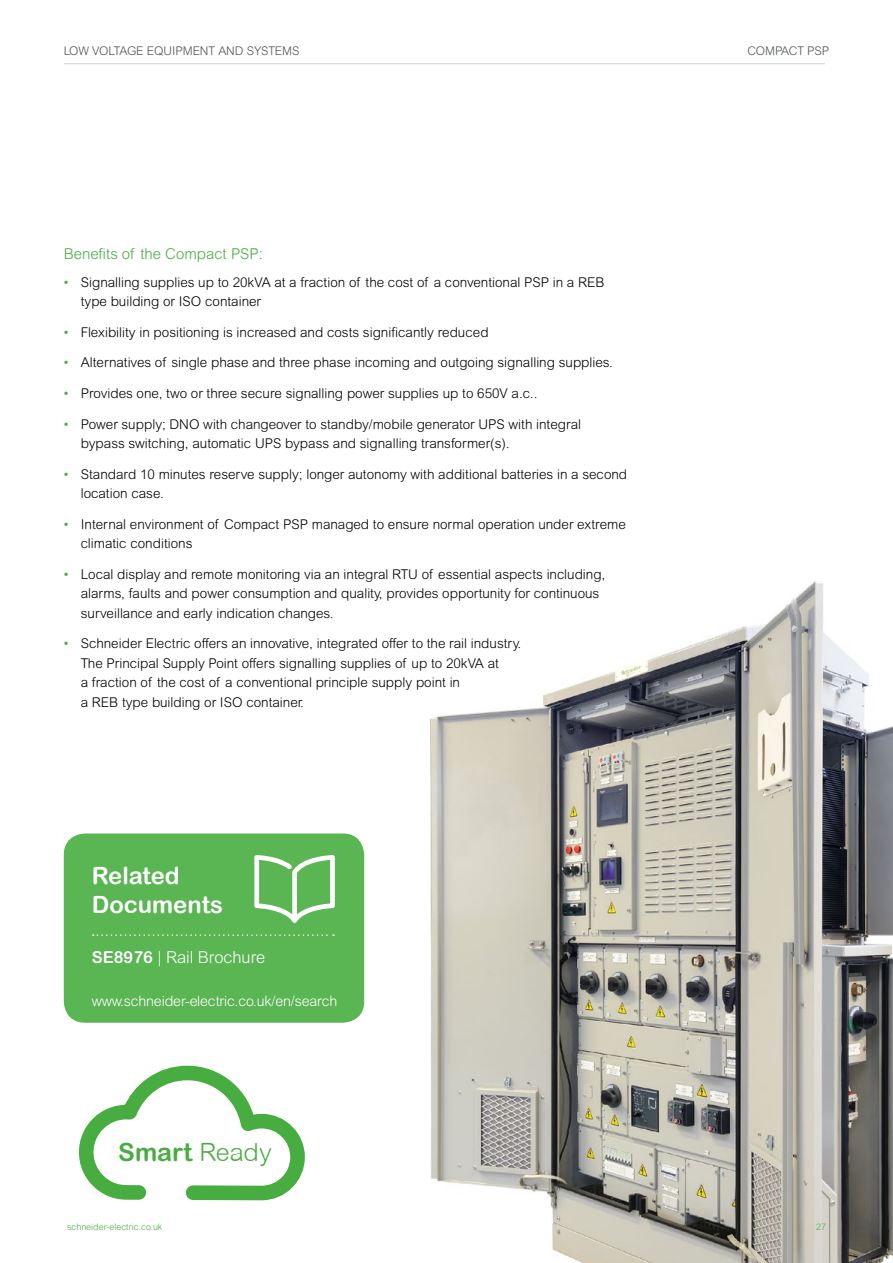
<style>
.page{position:relative;width:893px;height:1263px;background:#fff}
.page>*{position:absolute;margin:0;border:0;box-sizing:border-box;transform-origin:0 0}
.t1{font:700 25.2px "Arial Rounded MT Pro";color:#48ad40}
.t2{font:23.85px/28.5px "Arial Rounded MT Bold";color:#fff}
.t3{font:300 16.5px "Arial Rounded MT Pro";color:#fff}
.t4{font:300 15px "Arial Rounded MT Pro";color:#48ad40}
.t5{font:300 14.25px "Arial Rounded MT Pro";letter-spacing:-.01em;color:#fff}
.t6{font:300 13.5px/19.5px "Arial Rounded MT Pro";color:#000}
.t7{font:300 12px "Arial Rounded MT Std";letter-spacing:-.005em;color:#505456}
.t8{font:300 9px "Arial Rounded MT Std";color:#48ad40}
.s1{color:#48ad40}
.s2{font-weight:700}
.s3{font-family:"Arial Rounded MT";font-weight:300}
</style>
<div class="page">
<hr style="left:64px;top:63px;width:761px;height:1px;background:#9fa4a9">
<img style="left:429px;top:581px;width:464px;height:682px">
<div style="left:64px;top:833px;width:300px;height:190px;background:#5ab553;border-radius:21px"></div>
<svg style="left:254px;top:855px;width:81px;height:68px"></svg>
<svg style="left:93px;top:934px;width:241px;height:2px"></svg>
<svg style="left:78px;top:1065px;width:227px;height:136px"></svg>
<p class="t7" style="left:64px;top:44px;width:237px">LOW VOLTAGE EQUIPMENT AND SYSTEMS</p>
<p class="t4" style="left:64px;top:245px;width:201px">Benefits of the Compact PSP:</p>
<p class="t6" style="left:81px;top:273px;width:525px;text-indent:-17px"><span class="s1">•</span> Signalling supplies up to 20kVA at a fraction of the cost of a conventional PSP in a REB type building or ISO container</p>
<p class="t6" style="left:64px;top:323px;width:426px"><span class="s1">•</span> Flexibility in positioning is increased and costs significantly reduced</p>
<p class="t6" style="left:64px;top:353px;width:551px"><span class="s1">•</span> Alternatives of single phase and three phase incoming and outgoing signalling supplies.</p>
<p class="t6" style="left:64px;top:384px;width:475px"><span class="s1">•</span> Provides one, two or three secure signalling power supplies up to 650V a.c..</p>
<p class="t6" style="left:81px;top:415px;width:502px;text-indent:-17px"><span class="s1">•</span> Power supply; DNO with changeover to standby/mobile generator UPS with integral bypass switching, automatic UPS bypass and signalling transformer(s).</p>
<p class="t6" style="left:81px;top:465px;width:548px;text-indent:-17px"><span class="s1">•</span> Standard 10 minutes reserve supply; longer autonomy with additional batteries in a second location case.</p>
<p class="t6" style="left:81px;top:515px;width:547px;text-indent:-17px"><span class="s1">•</span> Internal environment of Compact PSP managed to ensure normal operation under extreme climatic conditions</p>
<p class="t6" style="left:81px;top:565px;width:526px;text-indent:-17px"><span class="s1">•</span> Local display and remote monitoring via an integral RTU of essential aspects including, alarms, faults and power consumption and quality, provides opportunity for continuous surveillance and early indication changes.</p>
<p class="t6" style="left:81px;top:634px;width:442px;text-indent:-17px"><span class="s1">•</span> Schneider Electric offers an innovative, integrated offer to the rail industry.<br>The Principal Supply Point offers signalling supplies of up to 20kVA at<br>a fraction of the cost of a conventional principle supply point in<br>a REB type building or ISO container.</p>
<h2 class="t2" style="left:92px;top:861px;width:133px">Related<br>Documents</h2>
<p class="t3" style="left:92px;top:948px;width:175px"><span class="s2">SE8976</span> | Rail Brochure</p>
<p class="t5" style="left:92px;top:993px;width:247px">www.schneider-electric.co.uk/en/search</p>
<h1 class="t1" style="left:118px;top:1137px;width:155px">Smart <span class="s3">Ready</span></h1>
<p class="t7" style="left:747px;top:44px;width:83px">COMPACT PSP</p>
<p class="t8" style="left:67px;top:1222px;width:97px">schneider-electric.co.uk</p>
<p class="t8" style="left:816px;top:1222px;width:11px">27</p>
</div>
